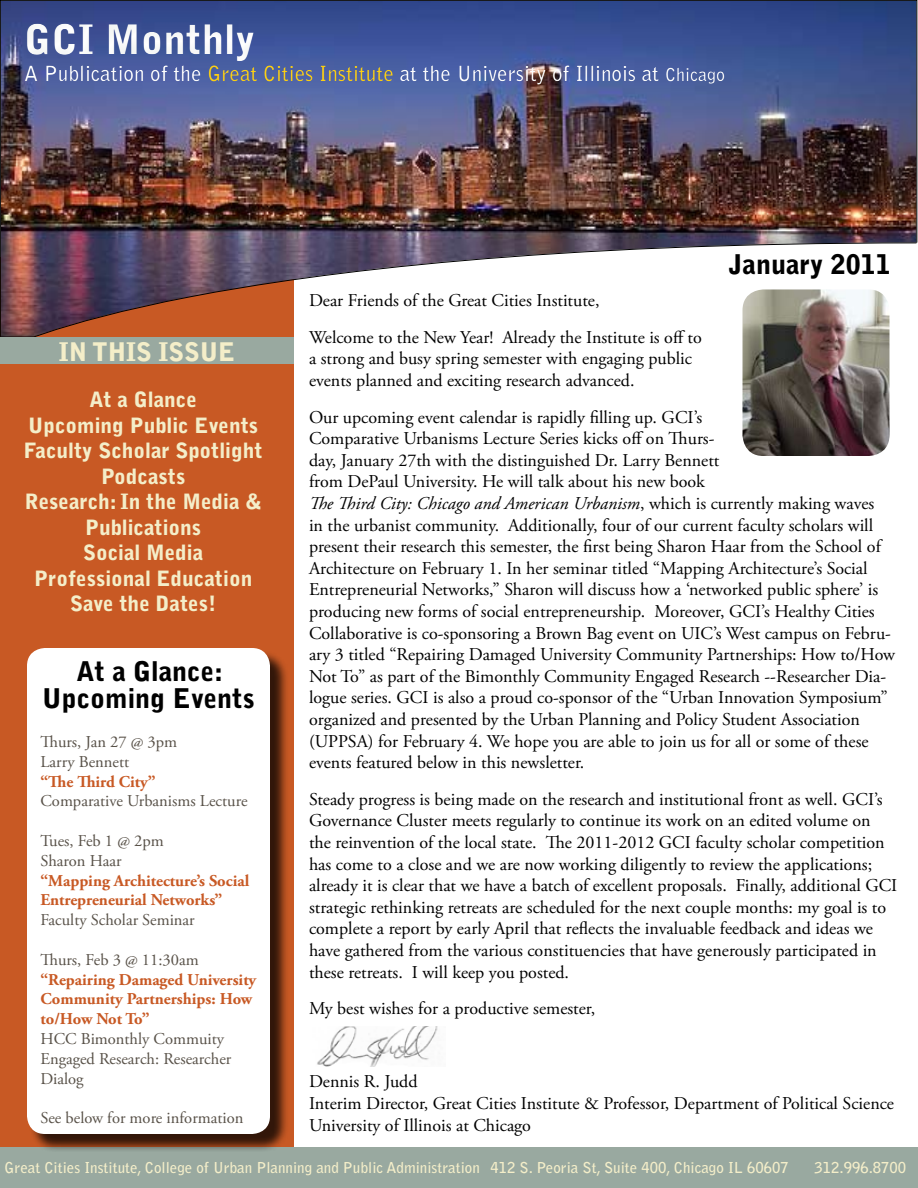
<style>
.page{position:relative;width:918px;height:1188px;background:#fff}
.page>*{position:absolute;margin:0;border:0;box-sizing:border-box;transform-origin:0 0}
.t1{font:900 40.5px "Bell Gothic Std";color:#fff}
.t2{font:900 27px/27px "Bell Gothic Std";color:#000;text-align:center}
.t3{font:900 25.5px "Bell Gothic Std";color:#f4eec9}
.t4{font:900 21px/25.5px "Bell Gothic Std";color:#f4eec9;text-align:center}
.t5{font:700 21px "Bell Gothic Std";color:#fff}
.t6{font:18px/21.6px "Adobe Garamond Pro";color:#000}
.t7{font:16.5px/19.8px "Adobe Garamond Pro";color:#585148}
.t8{font:700 16.5px/19.8px "Adobe Garamond Pro";color:#c85924}
.t9{font:700 15px "Bell Gothic Std";color:#f4eec9}
.s1{color:#ffd113}
.s2{font-size:18px}
.s3{font-style:italic}
</style>
<div class="page">
<div style="left:0;top:257px;width:293px;height:891px;background:#c85924"></div>
<img style="left:0;top:0;width:918px;height:352px">
<div style="left:0;top:338px;width:293px;height:26px;background:#99a9a0"></div>
<div style="left:0;top:1148px;width:918px;height:40px;background:#99a9a0"></div>
<div style="left:29px;top:650px;width:260px;height:502px;background:#000;opacity:.75"></div>
<div style="left:27px;top:648px;width:243px;height:486px;background:#fff;border-radius:18px"></div>
<div style="left:16px;top:5px;width:724px;height:98px;background:#99a9a0;opacity:.2"></div>
<img style="left:742px;top:289px;width:147px;height:167px">
<img style="left:317px;top:1026px;width:121px;height:40px">
<h1 class="t1" style="left:24px;top:16px;width:233px">GCI Monthly</h1>
<p class="t5" style="left:24px;top:61px;width:703px">A Publication of the <span class="s1">Great Cities Institute</span> at the University of Illinois at <span class="s2">Chicago</span></p>
<h3 class="t3" style="left:59px;top:337px;width:178px">IN THIS ISSUE</h3>
<p class="t4" style="left:24px;top:387px;width:240px">At a Glance<br>Upcoming Public Events<br>Faculty Scholar Spotlight<br>Podcasts<br>Research: In the Media &amp;<br>Publications<br>Social Media<br>Professional Education<br>Save the Dates!</p>
<h2 class="t2" style="left:42px;top:658px;width:214px">At a Glance:<br>Upcoming Events</h2>
<p class="t7" style="left:40px;top:732px;width:138px">Thurs, Jan 27 @ 3pm<br>Larry Bennett</p>
<p class="t8" style="left:40px;top:772px;width:116px">“The Third City”</p>
<p class="t7" style="left:40px;top:792px;width:209px">Comparative Urbanisms Lecture</p>
<p class="t7" style="left:40px;top:831px;width:125px">Tues, Feb 1 @ 2pm<br>Sharon Haar</p>
<p class="t8" style="left:40px;top:871px;width:210px">“Mapping Architecture’s Social<br>Entrepreneurial Networks”</p>
<p class="t7" style="left:40px;top:911px;width:156px">Faculty Scholar Seminar</p>
<p class="t7" style="left:40px;top:950px;width:160px">Thurs, Feb 3 @ 11:30am</p>
<p class="t8" style="left:40px;top:970px;width:217px">“Repairing Damaged University<br>Community Partnerships: How to/How Not To”</p>
<p class="t7" style="left:40px;top:1029px;width:192px">HCC Bimonthly Commuity<br>Engaged Research: Researcher<br>Dialog</p>
<p class="t7" style="left:40px;top:1109px;width:204px">See below for more information</p>
<h2 class="t2" style="left:729px;top:251px;width:164px">January 2011</h2>
<p class="t6" style="left:309px;top:283px;width:394px;line-height:36.6px">Dear Friends of the Great Cities Institute,<br>Welcome to the New Year! Already the Institute is off to</p>
<p class="t6" style="left:309px;top:349px;width:385px">a strong and busy spring semester with engaging public events planned and exciting research advanced.</p>
<p class="t6" style="left:309px;top:407px;width:588px">Our upcoming event calendar is rapidly filling up. GCI’s<br>Comparative Urbanisms Lecture Series kicks off on Thurs-<br>day, January 27th with the distinguished Dr. Larry Bennett<br>from DePaul University. He will talk about his new book<br><span class="s3">The Third City: Chicago and American Urbanism</span>, which is currently making waves<br>in the urbanist community. Additionally, four of our current faculty scholars will present their research this semester, the first being Sharon Haar from the School of Architecture on February 1. In her seminar titled “Mapping Architecture’s Social Entrepreneurial Networks,” Sharon will discuss how a ‘networked public sphere’ is producing new forms of social entrepreneurship. Moreover, GCI’s Healthy Cities Collaborative is co-sponsoring a Brown Bag event on UIC’s West campus on Febru&shy;ary 3 titled “Repairing Damaged University Community Partnerships: How to/How Not To” as part of the Bimonthly Community Engaged Research --Researcher Dia&shy;logue series. GCI is also a proud co-sponsor of the “Urban Innovation Symposium” organized and presented by the Urban Planning and Policy Student Association (UPPSA) for February 4. We hope you are able to join us for all or some of these events featured below in this newsletter.</p>
<p class="t6" style="left:309px;top:789px;width:590px">Steady progress is being made on the research and institutional front as well. GCI’s Governance Cluster meets regularly to continue its work on an edited volume on<br>the reinvention of the local state. The 2011-2012 GCI faculty scholar competition has come to a close and we are now working diligently to review the applications; already it is clear that we have a batch of excellent proposals. Finally, additional GCI strategic rethinking retreats are scheduled for the next couple months: my goal is to complete a report by early April that reflects the invaluable feedback and ideas we have gathered from the various constituencies that have generously participated in these retreats. I will keep you posted.</p>
<p class="t6" style="left:309px;top:998px;width:288px">My best wishes for a productive semester,</p>
<p class="t6" style="left:309px;top:1072px;width:587px">Dennis R. Judd<br>Interim Director, Great Cities Institute &amp; Professor, Department of Political Science<br>University of Illinois at Chicago</p>
<p class="t9" style="left:4px;top:1159px;width:786px">Great Cities Institute, College of Urban Planning and Public Administration 412 S. Peoria St, Suite 400, Chicago IL 60607</p>
<p class="t9" style="left:814px;top:1159px;width:93px">312.996.8700</p>
</div>
